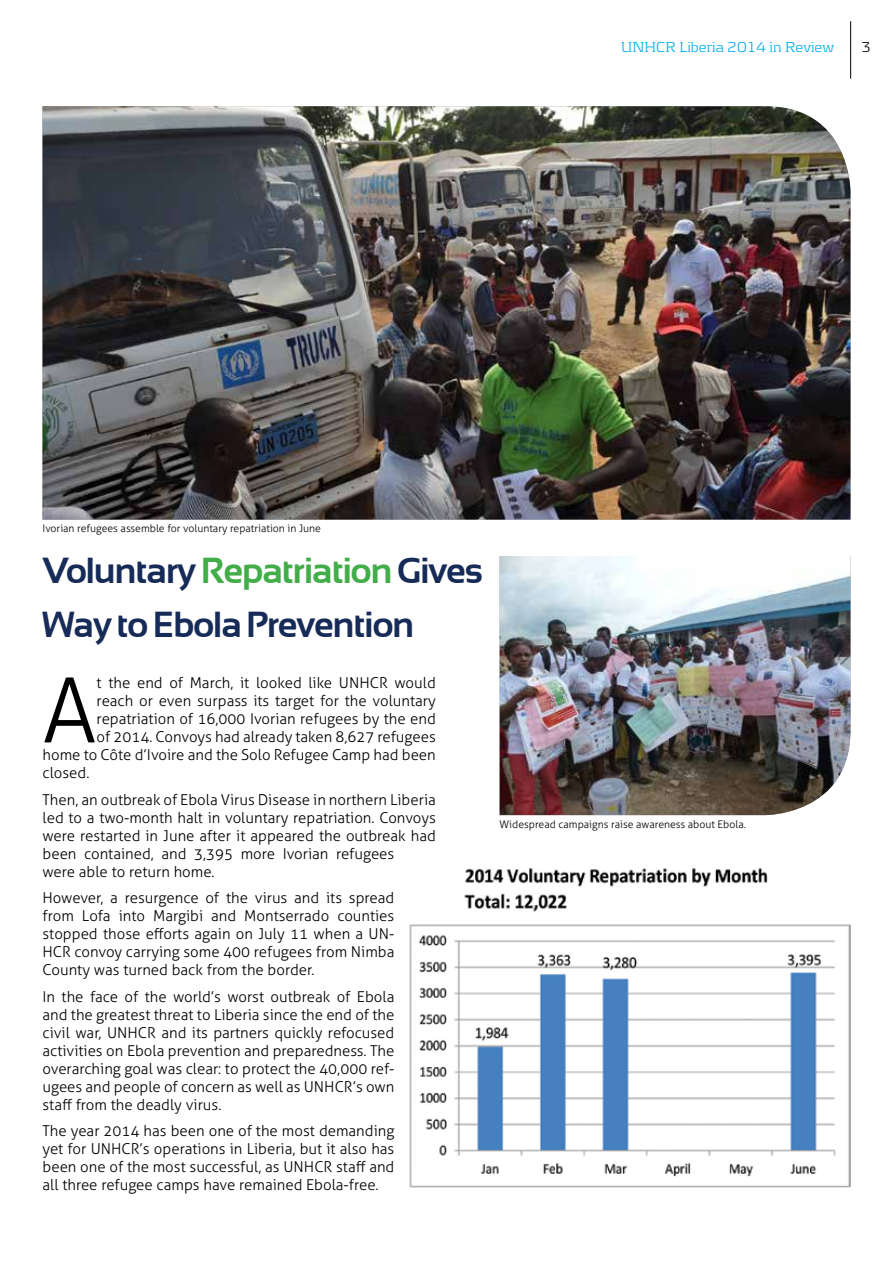
<style>
.page{position:relative;width:893px;height:1263px;background:#fff}
.page>*{position:absolute;margin:0;border:0;box-sizing:border-box;transform-origin:0 0}
.t1{font:300 89.85px "Aller";color:#000}
.t2{font:700 36px/54px "Sansation";letter-spacing:-.025em;color:#162b57}
.t3{font:300 15px/18px "Aller";color:#000;text-align:justify}
.t4{font:300 15px "Kontrapunkt";color:#00aeef}
.t5{font:300 15px "Kontrapunkt";color:#000}
.t6{font:300 10.5px "Aller";color:#000}
.s1{color:#42ad49}
</style>
<div class="page">
<img style="left:43px;top:106px;width:807px;height:414px">
<img style="left:500px;top:556px;width:350px;height:259px">
<img style="left:409px;top:868px;width:441px;height:319px">
<hr style="left:850px;top:21px;width:1px;height:58px;background:#000">
<p class="t4" style="left:621px;top:38px;width:215px">UNHCR Liberia 2014 in Review</p>
<p class="t5" style="left:861px;top:38px;width:11px">3</p>
<p class="t6" style="left:43px;top:522px;width:280px">Ivorian refugees assemble for voluntary repatriation in June</p>
<h2 class="t2" style="left:43px;top:544px;width:442px">Voluntary <span class="s1">Repatriation</span> Gives<br>Way to Ebola Prevention</h2>
<h1 class="t1" style="left:43px;top:656px;width:56px">A</h1>
<p class="t3" style="left:97px;top:674px;width:341px">t the end of March, it looked like UNHCR would</p>
<p class="t3" style="left:97px;top:692px;width:341px">reach or even surpass its target for the voluntary</p>
<p class="t3" style="left:97px;top:710px;width:341px">repatriation of 16,000 Ivorian refugees by the end</p>
<p class="t3" style="left:97px;top:728px;width:341px">of 2014. Convoys had already taken 8,627 refugees</p>
<p class="t3" style="left:43px;top:746px;width:395px">home to Côte d’Ivoire and the Solo Refugee Camp had been</p>
<p class="t3" style="left:43px;top:764px;width:48px">closed.</p>
<p class="t3" style="left:43px;top:790px;width:395px;text-align:left">Then, an outbreak of Ebola Virus Disease in northern Liberia led to a two-month halt in voluntary repatriation. Convoys were restarted in June after it appeared the outbreak had been contained, and 3,395 more Ivorian refugees<br>were able to return home.</p>
<p class="t3" style="left:43px;top:889px;width:353px">However, a resurgence of the virus and its spread from Lofa into Margibi and Montserrado counties stopped those efforts again on July 11 when a UN-HCR convoy carrying some 400 refugees from Nimba County was turned back from the border.</p>
<p class="t3" style="left:43px;top:987px;width:353px">In the face of the world’s worst outbreak of Ebola and the greatest threat to Liberia since the end of the civil war, UNHCR and its partners quickly refocused activities on Ebola prevention and preparedness. The overarching goal was clear: to protect the 40,000 ref&shy;ugees and people of concern as well as UNHCR’s own staff from the deadly virus.</p>
<p class="t3" style="left:43px;top:1122px;width:353px">The year 2014 has been one of the most demanding yet for UNHCR’s operations in Liberia, but it also has been one of the most successful, as UNHCR staff and all three refugee camps have remained Ebola-free.</p>
<p class="t6" style="left:500px;top:817px;width:248px">Widespread campaigns raise awareness about Ebola.</p>
</div>
